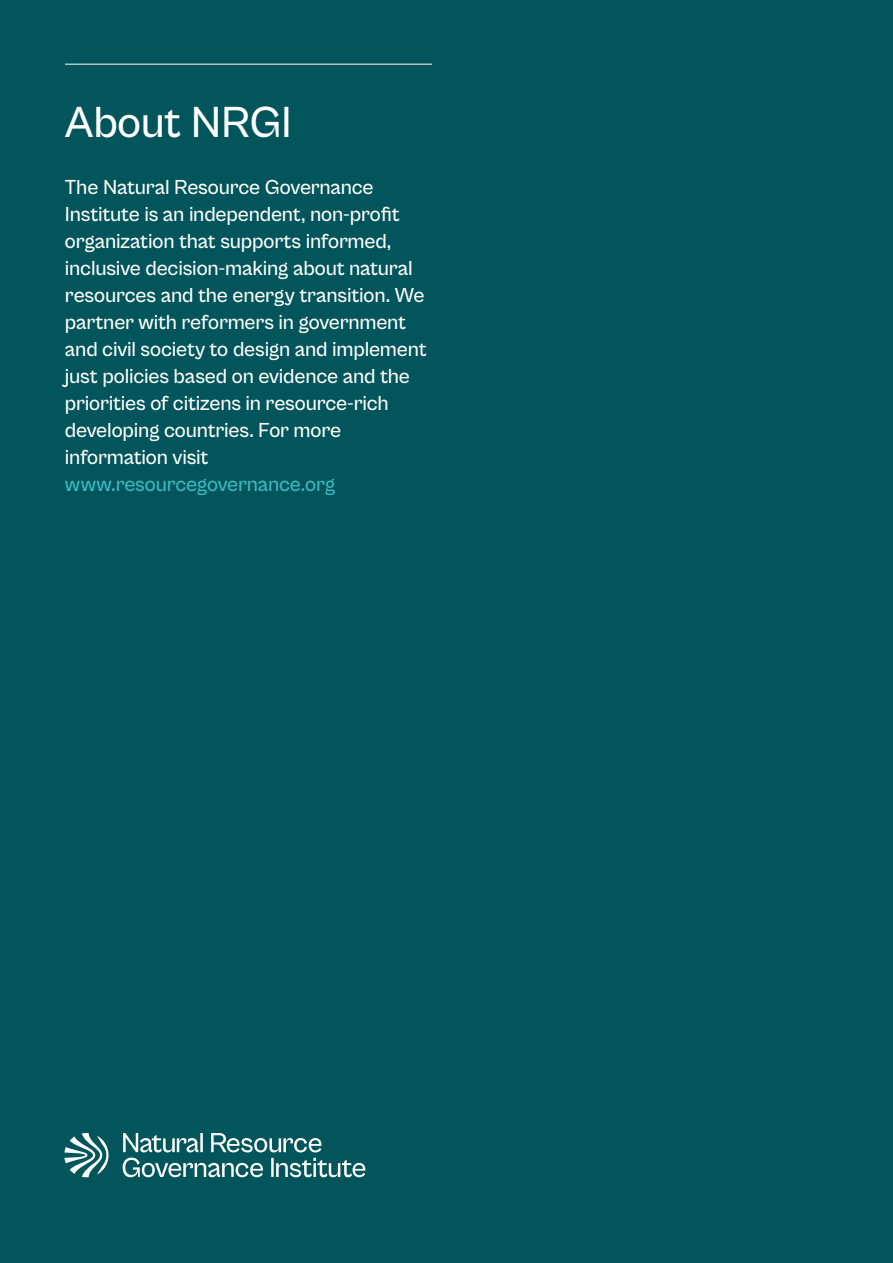
<style>
.page{position:relative;width:893px;height:1263px;background:#02555b}
.page>*{position:absolute;margin:0;border:0;box-sizing:border-box;transform-origin:0 0}
.t1{font:500 45px "Cabinet Grotesk";letter-spacing:-.01em;color:#fff}
.t2{font:500 21px/27px "Cabinet Grotesk";letter-spacing:-.015em;color:#fff}
.t3{font:500 21px "Cabinet Grotesk";letter-spacing:-.015em;color:#3eb9bf}
</style>
<div class="page">
<svg style="left:64px;top:1133px;width:45px;height:44px"></svg>
<svg style="left:123px;top:1133px;width:242px;height:44px"></svg>
<hr style="left:65px;top:64px;width:367px;height:1px;background:#fff">
<h1 class="t1" style="left:65px;top:98px;width:229px">About NRGI</h1>
<p class="t2" style="left:65px;top:173px;width:363px">The Natural Resource Governance Institute is an independent, non-profit organization that supports informed, inclusive decision-making about natural resources and the energy transition. We partner with reformers in government and civil society to design and implement just policies based on evidence and the priorities of citizens in resource-rich developing countries. For more information visit</p>
<p class="t3" style="left:65px;top:473px;width:272px">www.resourcegovernance.org</p>
</div>
